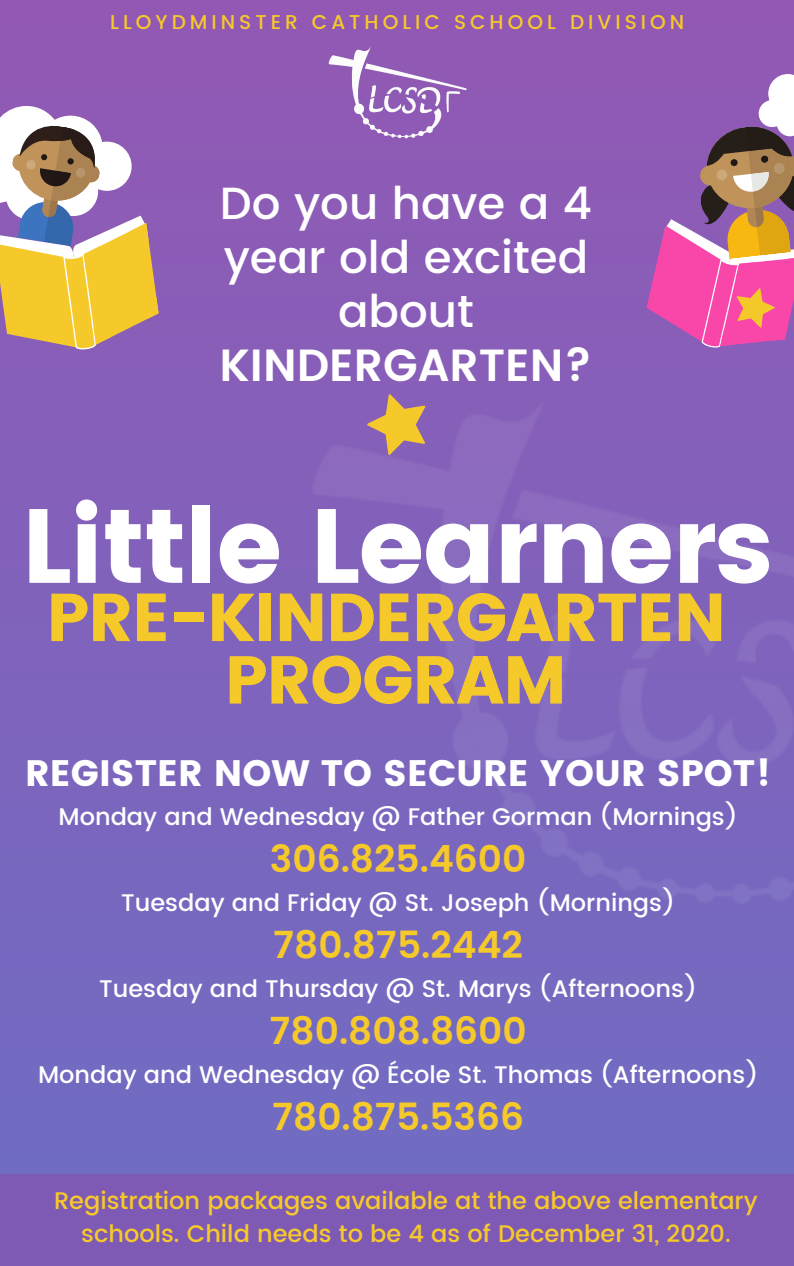
<style>
.page{position:relative;width:794px;height:1266px;background:#fff}
.page>*{position:absolute;margin:0;border:0;box-sizing:border-box;transform-origin:0 0}
.t1{font:105.07px "Poppins";letter-spacing:-.02em;color:#fff}
.t2{font:67.5px "Poppins";letter-spacing:-.02em;color:#f6c92b}
.t3{font:500 45px/54px "Poppins";color:#fff;text-align:center}
.t4{font:600 37.5px "Poppins";color:#f6c92b}
.t5{font:36.75px "Poppins";color:#fff}
.t6{font:500 24px "Poppins";color:#fff}
.t7{font:500 24px/33.5px "Poppins";color:#f6c92b;text-align:center}
.t8{font:500 20.02px "Poppins";letter-spacing:.2em;color:#f6c92b}
.s1{font-weight:600}
</style>
<div class="page">
<div style="left:0;top:0;width:793px;height:1266px;background:#7e5ab4"></div>
<div style="left:0;top:0;width:793px;height:1173px;background:linear-gradient(to bottom,#9258b3,#706cc3)"></div>
<svg style="left:360px;top:385px;width:76px;height:74px"></svg>
<svg style="left:641px;top:74px;width:152px;height:286px"></svg>
<svg style="left:0;top:106px;width:161px;height:250px"></svg>
<img style="left:327px;top:23px;width:140px;height:140px">
<p class="t8" style="left:110px;top:10px;width:575px">LLOYDMINSTER CATHOLIC SCHOOL DIVISION</p>
<p class="t3" style="left:219px;top:176px;width:374px">Do you have a 4 year old excited about<br><span class="s1">KINDERGARTEN?</span></p>
<p class="t1" style="left:21px;top:485px;width:752px">Little Learners</p>
<p class="t2" style="left:46px;top:578px;width:681px">PRE-KINDERGARTEN</p>
<p class="t2" style="left:224px;top:641px;width:343px">PROGRAM</p>
<p class="t5" style="left:25px;top:752px;width:746px">REGISTER NOW TO SECURE YOUR SPOT!</p>
<p class="t6" style="left:59px;top:802px;width:680px">Monday and Wednesday @ Father Gorman (Mornings)</p>
<p class="t4" style="left:270px;top:836px;width:258px">306.825.4600</p>
<p class="t6" style="left:121px;top:888px;width:555px">Tuesday and Friday @ St. Joseph (Mornings)</p>
<p class="t4" style="left:273px;top:922px;width:251px">780.875.2442</p>
<p class="t6" style="left:99px;top:974px;width:599px">Tuesday and Thursday @ St. Marys (Afternoons)</p>
<p class="t4" style="left:269px;top:1008px;width:258px">780.808.8600</p>
<p class="t6" style="left:38px;top:1060px;width:721px">Monday and Wednesday @ École St. Thomas (Afternoons)</p>
<p class="t4" style="left:272px;top:1094px;width:253px">780.875.5366</p>
<p class="t7" style="left:54px;top:1183px;width:705px">Registration packages available at the above elementary schools. Child needs to be 4 as of December 31, 2020.</p>
</div>
